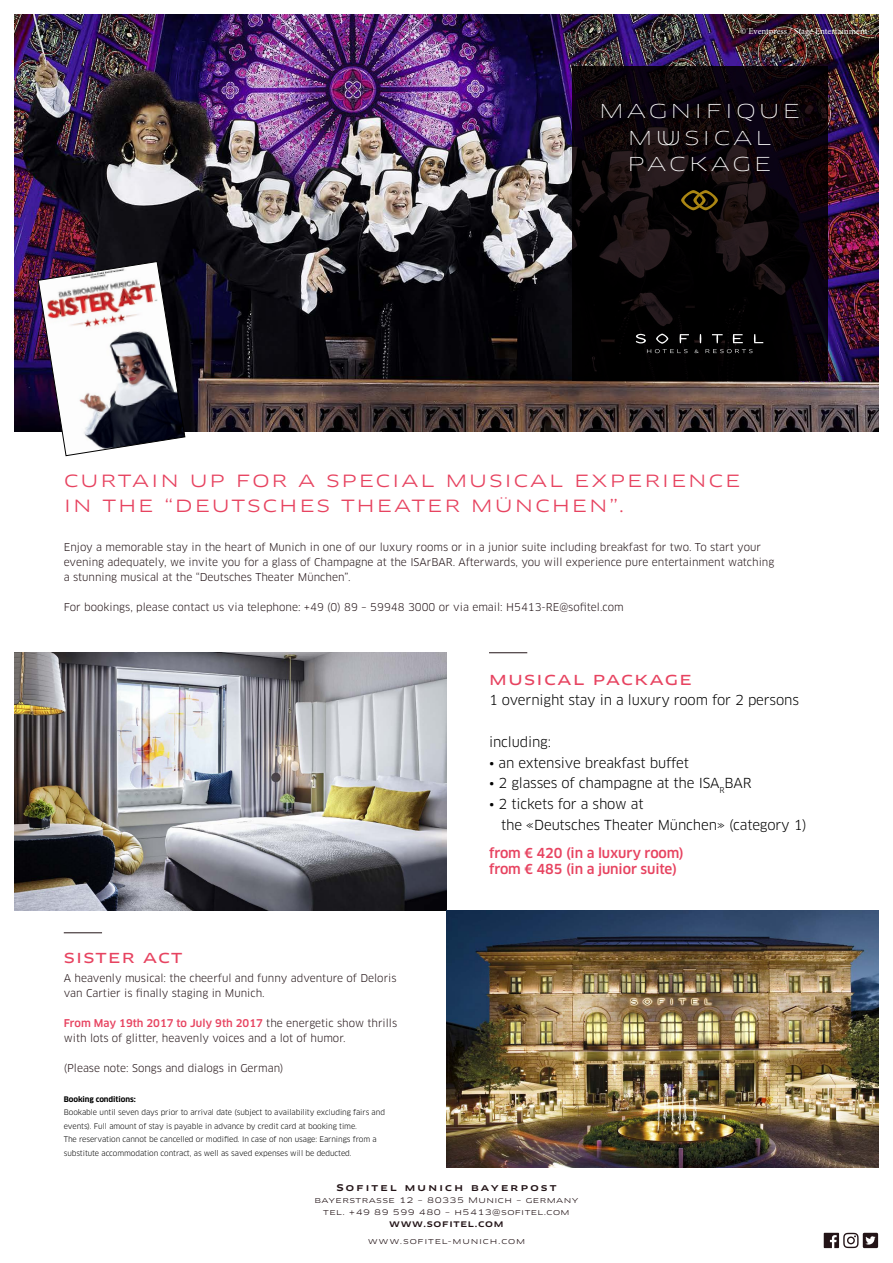
<style>
.page{position:relative;width:893px;height:1263px;background:#fff}
.page>*{position:absolute;margin:0;border:0;box-sizing:border-box;transform-origin:0 0}
.t1{font:100 18.75px/26.7px "Clan OT Extd";letter-spacing:.14em;color:#fff;text-align:center}
.t2{font:16.5px/25.5px "Clan OT Extd";letter-spacing:.11em;color:#e74360}
.t3{font:13.5px/20.7px "Clan OT";letter-spacing:-.01em;color:#000}
.t4{font:500 13.5px/16.2px "Clan OT";letter-spacing:-.01em;color:#e74360}
.t5{font:13.5px "Clan OT Extd News";letter-spacing:.1em;color:#e74360}
.t6{font:10.5px/15px "Clan OT";color:#231417}
.t7{font:9px "Minion Pro";letter-spacing:-.005em;color:#fff}
.t8{font:500 9px "Clan OT Extd";letter-spacing:.25em;color:#231417}
.t9{font:7.5px/13.5px "Clan OT";letter-spacing:-.01em;color:#000}
.t10{font:7.5px/12px "Clan OT Extd";letter-spacing:.05em;color:#231417;text-align:center}
.t11{font:7.5px "Clan OT Extd";letter-spacing:.1em;color:#231417}
.t12{font:700 7.5px "Clan OT";letter-spacing:-.01em;color:#000}
.t13{font:500 7.5px "Clan OT Extd";letter-spacing:.1em;color:#231417}
.s1{font-weight:500;color:#e74360}
</style>
<div class="page">
<img style="left:15px;top:653px;width:431px;height:257px">
<img style="left:446px;top:910px;width:432px;height:257px">
<hr style="left:64px;top:932px;width:38px;height:1px;background:#231417">
<hr style="left:489px;top:652px;width:38px;height:1px;background:#231417">
<img style="left:15px;top:15px;width:863px;height:417px">
<svg style="left:572px;top:66px;width:255px;height:315px;background:#0a0509"></svg>
<svg style="left:695px;top:350px;width:4px;height:3px"></svg>
<svg style="left:706px;top:349px;width:47px;height:4px"></svg>
<svg style="left:754px;top:334px;width:9px;height:9px"></svg>
<svg style="left:733px;top:334px;width:10px;height:9px"></svg>
<svg style="left:712px;top:334px;width:11px;height:9px"></svg>
<svg style="left:636px;top:334px;width:53px;height:19px"></svg>
<svg style="left:681px;top:190px;width:37px;height:20px"></svg>
<img style="left:38px;top:261px;width:147px;height:195px">
<svg style="left:824px;top:1233px;width:54px;height:15px"></svg>
<p class="t7" style="left:740px;top:25px;width:129px">© Eventpress / Stage Entertainment</p>
<h1 class="t1" style="left:599px;top:98px;width:203px">MAGNIFIQUE<br>MUUSICAL<br>PACKAGE</h1>
<h2 class="t2" style="left:64px;top:468px;width:678px">CURTAIN UP FOR A SPECIAL MUSICAL EXPERIENCE<br>IN THE “DEUTSCHES THEATER MÜNCHEN”.</h2>
<p class="t6" style="left:64px;top:539px;width:712px">Enjoy a memorable stay in the heart of Munich in one of our luxury rooms or in a junior suite including breakfast for two. To start your evening adequately, we invite you for a glass of Champagne at the ISArBAR. Afterwards, you will experience pure entertainment watching a stunning musical at the “Deutsches Theater München”.</p>
<p class="t6" style="left:64px;top:599px;width:561px">For bookings, please contact us via telephone: +49 (0) 89 – 59948 3000 or via email: H5413-RE@sofitel.com</p>
<p class="t5" style="left:64px;top:949px;width:120px">SISTER ACT</p>
<p class="t6" style="left:64px;top:970px;width:334px">A heavenly musical: the cheerful and funny adventure of Deloris van Cartier is finally staging in Munich.</p>
<p class="t6" style="left:64px;top:1015px;width:335px"><span class="s1">From May 19th 2017 to July 9th 2017</span> the energetic show thrills with lots of glitter, heavenly voices and a lot of humor.</p>
<p class="t6" style="left:64px;top:1060px;width:221px">(Please note: Songs and dialogs in German)</p>
<p class="t5" style="left:489px;top:671px;width:204px">MUSICAL PACKAGE</p>
<p class="t3" style="left:489px;top:690px;width:311px">1 overnight stay in a luxury room for 2 persons</p>
<p class="t3" style="left:489px;top:731px;width:63px">including:</p>
<p class="t3" style="left:489px;top:752px;width:201px">• an extensive breakfast buffet</p>
<p class="t3" style="left:489px;top:773px;width:264px">• 2 glasses of champagne at the ISA<sub>R</sub>BAR</p>
<p class="t3" style="left:501px;top:794px;width:307px;text-indent:-12px">• 2 tickets for a show at<br>the «Deutsches Theater München» (category 1)</p>
<p class="t4" style="left:489px;top:845px;width:196px">from € 420 (in a luxury room) from € 485 (in a junior suite)</p>
<p class="t12" style="left:64px;top:1094px;width:74px">Booking conditions:</p>
<p class="t9" style="left:64px;top:1105px;width:323px">Bookable until seven days prior to arrival date (subject to availability excluding fairs and events). Full amount of stay is payable in advance by credit card at booking time.<br>The reservation cannot be cancelled or modified. In case of non usage: Earnings from a substitute accommodation contract, as well as saved expenses will be deducted.</p>
<p class="t8" style="left:336px;top:1183px;width:222px">Sofitel munich bayerpost</p>
<p class="t10" style="left:315px;top:1195px;width:265px">bayerstrasse 12 – 80335 Munich – germany tel. +49 89 599 480 – h5413@sofitel.com</p>
<p class="t13" style="left:389px;top:1220px;width:116px">WWW.SOFITEL.COM</p>
<p class="t11" style="left:368px;top:1236px;width:159px">www.sofitel-munich.com</p>
</div>
